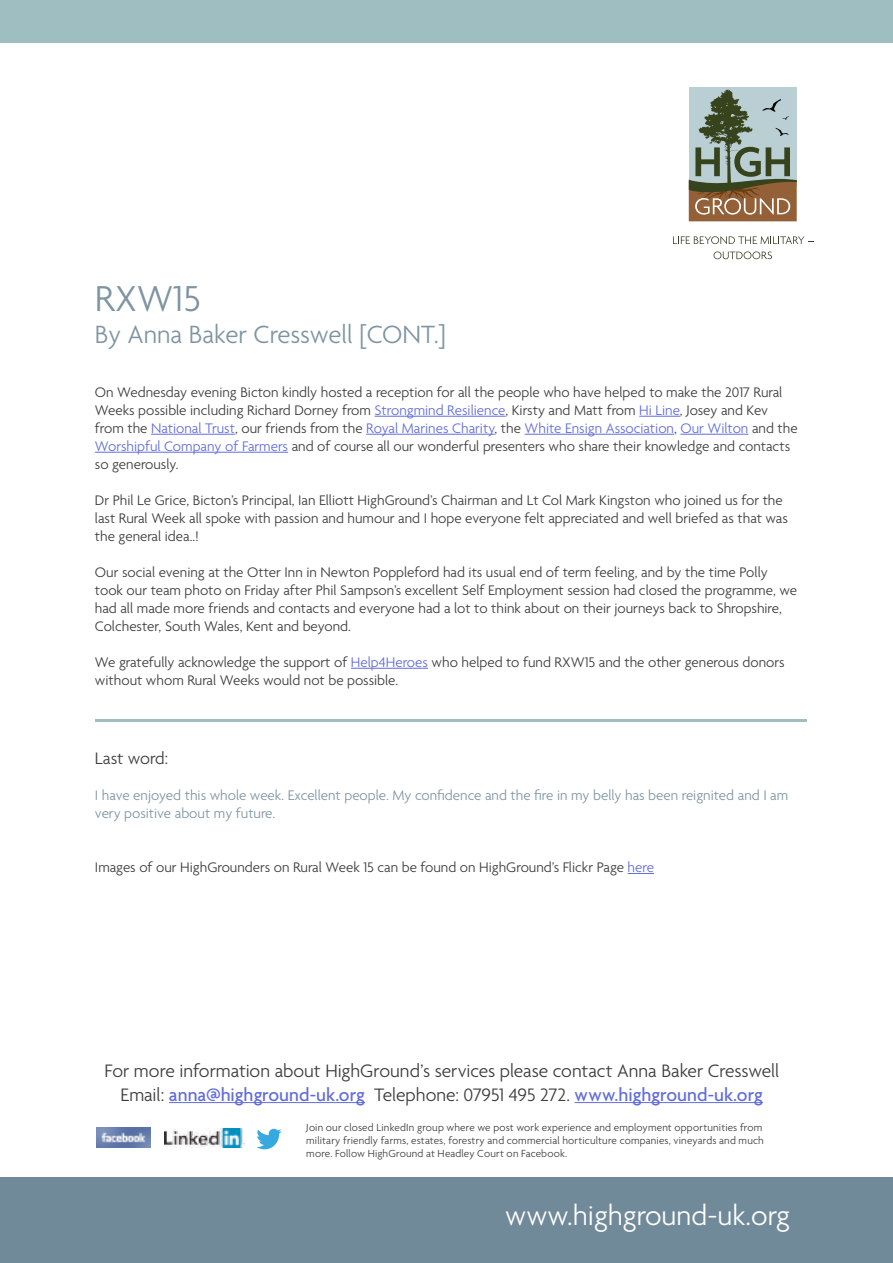
<style>
.page{position:relative;width:893px;height:1263px;background:#fff}
.page>*{position:absolute;margin:0;border:0;box-sizing:border-box;transform-origin:0 0}
.t1{font:300 39px "Agenda";color:#7e94a2}
.t2{font:300 30px "Agenda";color:#fff}
.t3{font:300 27px "Agenda";color:#7e94a2}
.t4{font:300 19.5px/24px "Agenda";letter-spacing:-.005em;color:#3c3c3b;text-align:center}
.t5{font:300 18px "Agenda";color:#3c3c3b}
.t6{font:300 15px/18px "Agenda";color:#3c3c3b}
.t7{font:300 15px/18px "Agenda";color:#7e94a2}
.t8{font:300 11.1px/13.2px "Agenda";letter-spacing:.015em;color:#3c3c3b}
.s1{color:#616cda}
.s2{font-weight:500;color:#616cda}
</style>
<div class="page">
<hr style="left:375px;top:416px;width:130px;height:1px;background:#616cda">
<hr style="left:639px;top:416px;width:41px;height:1px;background:#616cda">
<hr style="left:151px;top:434px;width:84px;height:1px;background:#616cda">
<hr style="left:366px;top:434px;width:129px;height:1px;background:#616cda">
<hr style="left:525px;top:434px;width:149px;height:1px;background:#616cda">
<hr style="left:680px;top:434px;width:68px;height:1px;background:#616cda">
<hr style="left:95px;top:452px;width:193px;height:1px;background:#616cda">
<hr style="left:351px;top:668px;width:77px;height:1px;background:#616cda">
<svg style="left:628px;top:873px;width:26px;height:1px"></svg>
<svg style="left:673px;top:236px;width:140px;height:8px"></svg>
<svg style="left:714px;top:251px;width:58px;height:8px"></svg>
<div style="left:689px;top:87px;width:108px;height:100px;background:#bacfd3"></div>
<svg style="left:689px;top:89px;width:108px;height:132px"></svg>
<div style="left:0;top:0;width:893px;height:43px;background:#9fbec1"></div>
<div style="left:0;top:1178px;width:893px;height:85px;background:#718a99"></div>
<hr style="left:169px;top:1102px;width:196px;height:1px;background:#616cda">
<hr style="left:575px;top:1102px;width:188px;height:1px;background:#616cda">
<img style="left:96px;top:1127px;width:55px;height:21px">
<img style="left:164px;top:1128px;width:80px;height:20px">
<svg style="left:256px;top:1129px;width:26px;height:20px"></svg>
<hr style="left:95px;top:719px;width:711px;height:2px;background:#9fbec1">
<h1 class="t1" style="left:95px;top:275px;width:107px">RXW15</h1>
<h3 class="t3" style="left:95px;top:318px;width:353px">By Anna Baker Cresswell [CONT.]</h3>
<p class="t6" style="left:95px;top:383px;width:704px">On Wednesday evening Bicton kindly hosted a reception for all the people who have helped to make the 2017 Rural Weeks possible including Richard Dorney from <span class="s1">Strongmind Resilience</span>, Kirsty and Matt from <span class="s1">Hi Line</span>, Josey and Kev from the <span class="s1">National Trust</span>, our friends from the <span class="s1">Royal Marines Charity</span>, the <span class="s1">White Ensign Association</span>, <span class="s1">Our Wilton</span> and the <span class="s1">Worshipful Company of Farmers</span> and of course all our wonderful presenters who share their knowledge and contacts so generously.</p>
<p class="t6" style="left:95px;top:491px;width:694px">Dr Phil Le Grice, Bicton’s Principal, Ian Elliott HighGround’s Chairman and Lt Col Mark Kingston who joined us for the last Rural Week all spoke with passion and humour and I hope everyone felt appreciated and well briefed as that was the general idea..!</p>
<p class="t6" style="left:95px;top:563px;width:704px">Our social evening at the Otter Inn in Newton Poppleford had its usual end of term feeling, and by the time Polly took our team photo on Friday after Phil Sampson’s excellent Self Employment session had closed the programme, we had all made more friends and contacts and everyone had a lot to think about on their journeys back to Shropshire, Colchester, South Wales, Kent and beyond.</p>
<p class="t6" style="left:95px;top:653px;width:691px">We gratefully acknowledge the support of <span class="s1">Help4Heroes</span> who helped to fund RXW15 and the other generous donors without whom Rural Weeks would not be possible.</p>
<p class="t5" style="left:95px;top:748px;width:75px">Last word:</p>
<p class="t7" style="left:95px;top:786px;width:695px">I have enjoyed this whole week. Excellent people. My confidence and the fire in my belly has been reignited and I am very positive about my future.</p>
<p class="t6" style="left:95px;top:858px;width:560px">Images of our HighGrounders on Rural Week 15 can be found on HighGround’s Flickr Page <span class="s1">here</span></p>
<h3 class="t4" style="left:104px;top:1058px;width:676px">For more information about HighGround’s services please contact Anna Baker Cresswell<br>Email: <span class="s2">anna@highground-uk.org</span> Telephone: 07951 495 272. <span class="s2">www.highground-uk.org</span></h3>
<p class="t8" style="left:306px;top:1120px;width:459px">Join our closed LinkedIn group where we post work experience and employment opportunities from military friendly farms, estates, forestry and commercial horticulture companies, vineyards and much more. Follow HighGround at Headley Court on Facebook.</p>
<h2 class="t2" style="left:505px;top:1197px;width:286px">www.highground-uk.org</h2>
</div>
